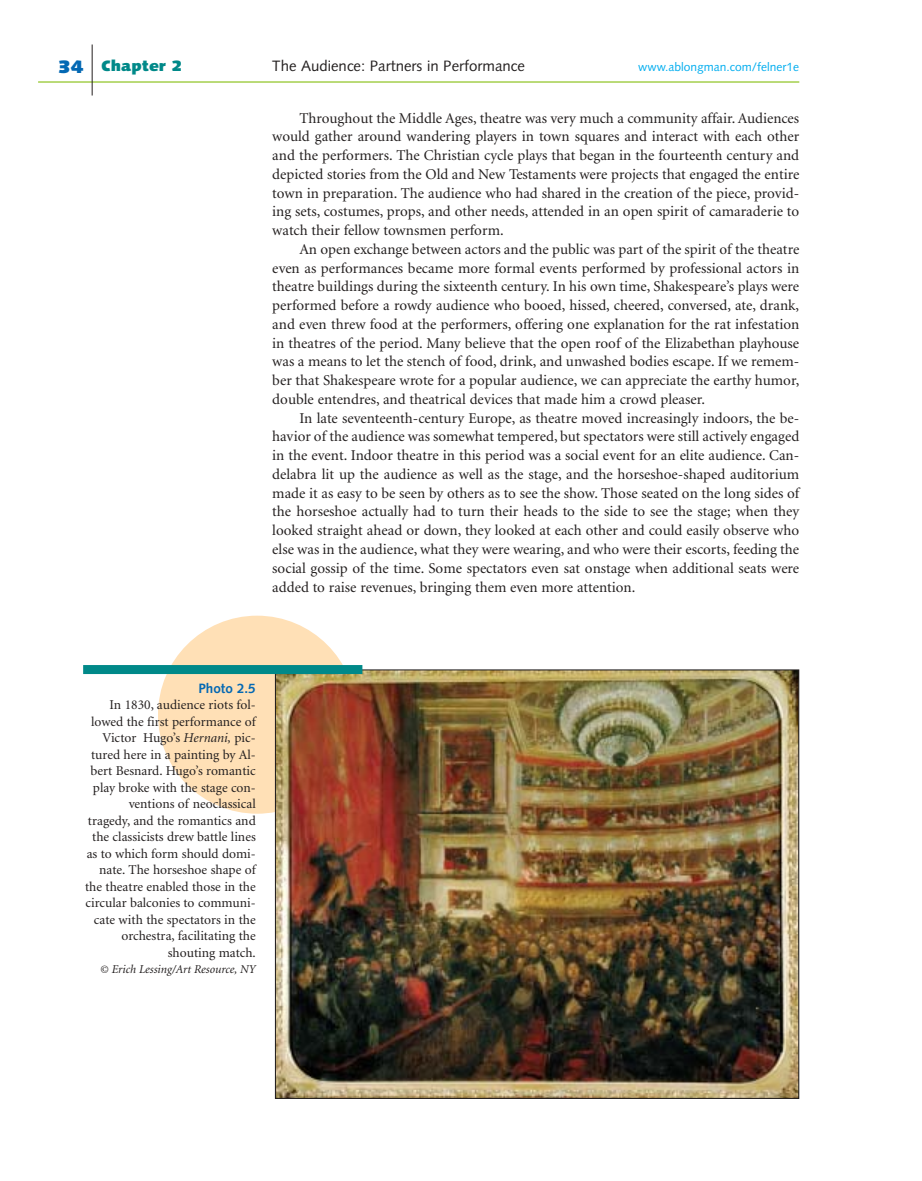
<style>
.page{position:relative;width:922px;height:1181px;background:#fff}
.page>*{position:absolute;margin:0;border:0;box-sizing:border-box;transform-origin:0 0}
.t1{font:15px/18.8px "Minion";color:#231f1f;text-align:justify}
.t2{font:15px "Syntax";color:#231f1f}
.t3{font:900 15px "Linotype Syntax";color:#008989}
.t4{font:13.5px/16.5px "Minion";color:#231f1f;text-align:right}
.t5{font:700 13.5px "Syntax";color:#0368b3}
.t6{font:italic 12px "Minion";color:#231f1f}
.t7{font:12px "Syntax";color:#00adef}
.s1{font-size:18px;color:#0368b3}
.s2{font-style:italic}
</style>
<div class="page">
<img style="left:38px;top:44px;width:762px;height:1055px">
<p class="t3" style="left:58px;top:60px;width:125px"><span class="s1">34</span> Chapter 2</p>
<p class="t2" style="left:272px;top:59px;width:254px">The Audience: Partners in Performance</p>
<p class="t7" style="left:637px;top:62px;width:163px">www.ablongman.com/felner1e</p>
<p class="t1" style="left:272px;top:110px;width:528px;text-indent:27px">Throughout the Middle Ages, theatre was very much a community affair. Audiences would gather around wandering players in town squares and interact with each other and the performers. The Christian cycle plays that began in the fourteenth century and depicted stories from the Old and New Testaments were projects that engaged the entire town in preparation. The audience who had shared in the creation of the piece, provid&shy;ing sets, costumes, props, and other needs, attended in an open spirit of camaraderie to watch their fellow townsmen perform.</p>
<p class="t1" style="left:272px;top:241px;width:528px;text-indent:27px">An open exchange between actors and the public was part of the spirit of the theatre even as performances became more formal events performed by professional actors in theatre buildings during the sixteenth century. In his own time, Shakespeare’s plays were performed before a rowdy audience who booed, hissed, cheered, conversed, ate, drank, and even threw food at the performers, offering one explanation for the rat infestation in theatres of the period. Many believe that the open roof of the Elizabethan playhouse was a means to let the stench of food, drink, and unwashed bodies escape. If we remem&shy;ber that Shakespeare wrote for a popular audience, we can appreciate the earthy humor, double entendres, and theatrical devices that made him a crowd pleaser.</p>
<p class="t1" style="left:272px;top:410px;width:528px;text-indent:27px">In late seventeenth-century Europe, as theatre moved increasingly indoors, the be&shy;havior of the audience was somewhat tempered, but spectators were still actively engaged in the event. Indoor theatre in this period was a social event for an elite audience. Can&shy;delabra lit up the audience as well as the stage, and the horseshoe-shaped auditorium made it as easy to be seen by others as to see the show. Those seated on the long sides of the horseshoe actually had to turn their heads to the side to see the stage; when they looked straight ahead or down, they looked at each other and could easily observe who else was in the audience, what they were wearing, and who were their escorts, feeding the social gossip of the time. Some spectators even sat onstage when additional seats were added to raise revenues, bringing them even more attention.</p>
<p class="t5" style="left:198px;top:683px;width:59px">Photo 2.5</p>
<p class="t4" style="left:85px;top:698px;width:172px">In 1830, audience riots fol&shy;lowed the first performance of<br>Victor Hugo’s <span class="s2">Hernani,</span> pic&shy;tured here in a painting by Al&shy;bert Besnard. Hugo’s romantic play broke with the stage con&shy;ventions of neoclassical tragedy, and the romantics and the classicists drew battle lines as to which form should domi&shy;nate. The horseshoe shape of the theatre enabled those in the circular balconies to communi&shy;cate with the spectators in the orchestra, facilitating the shouting match.</p>
<p class="t6" style="left:100px;top:965px;width:157px">© Erich Lessing/Art Resource, NY</p>
</div>
